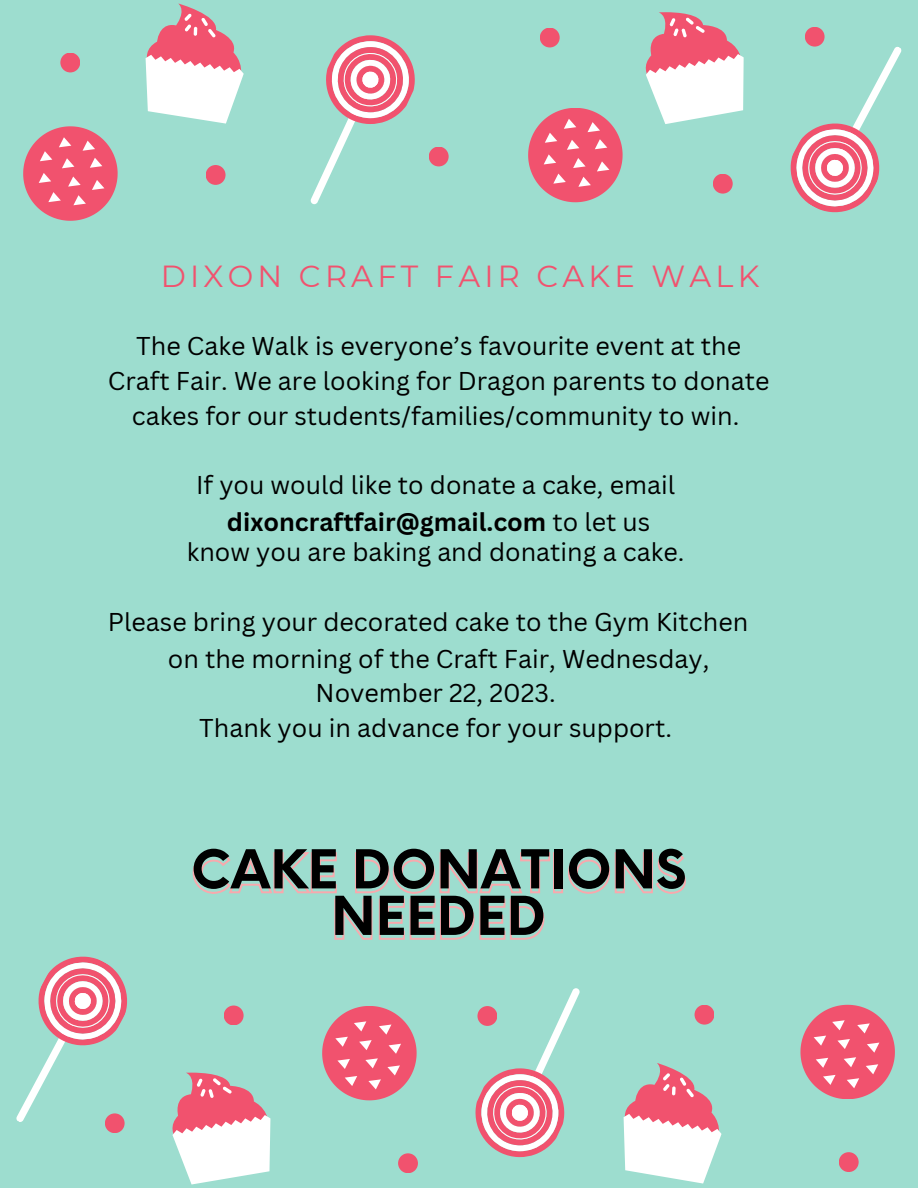
<style>
.page{position:relative;width:918px;height:1188px;background:#9dddcf}
.page>*{position:absolute;margin:0;border:0;box-sizing:border-box;transform-origin:0 0}
.t1{font:700 52.2px/46.5px "Neue Einstellung";color:#000;text-align:center}
.t2{font:30.45px "Montserrat";letter-spacing:.14em;color:#f1526e}
.t3{font:25.05px/35px "Canva Sans";color:#000;text-align:center}
.t4{font:700 25.05px "Canva Sans";color:#000}
.s1{font-weight:400}
</style>
<div class="page">
<div style="left:60px;top:53px;width:20px;height:19px;background:#f1526e"></div>
<svg style="left:23px;top:126px;width:95px;height:95px"></svg>
<svg style="left:16px;top:956px;width:111px;height:166px"></svg>
<svg style="left:105px;top:1113px;width:20px;height:20px"></svg>
<svg style="left:206px;top:165px;width:20px;height:20px"></svg>
<svg style="left:145px;top:3px;width:99px;height:121px"></svg>
<svg style="left:172px;top:1073px;width:99px;height:112px"></svg>
<div style="left:224px;top:1006px;width:20px;height:19px;background:#f1526e"></div>
<svg style="left:310px;top:35px;width:105px;height:169px"></svg>
<svg style="left:322px;top:1006px;width:95px;height:94px"></svg>
<div style="left:398px;top:1153px;width:20px;height:20px;background:#f1526e"></div>
<div style="left:429px;top:147px;width:20px;height:19px;background:#f1526e"></div>
<div style="left:540px;top:28px;width:20px;height:19px;background:#f1526e"></div>
<svg style="left:475px;top:988px;width:105px;height:169px"></svg>
<svg style="left:528px;top:108px;width:95px;height:94px"></svg>
<svg style="left:192px;top:851px;width:494px;height:89px"></svg>
<svg style="left:623px;top:1063px;width:99px;height:121px"></svg>
<div style="left:695px;top:1005px;width:19px;height:20px;background:#f1526e"></div>
<svg style="left:645px;top:12px;width:99px;height:112px"></svg>
<div style="left:713px;top:174px;width:20px;height:20px;background:#f1526e"></div>
<div style="left:839px;top:1152px;width:20px;height:20px;background:#f1526e"></div>
<svg style="left:790px;top:46px;width:112px;height:167px"></svg>
<svg style="left:805px;top:27px;width:20px;height:20px"></svg>
<svg style="left:800px;top:1005px;width:95px;height:94px"></svg>
<p class="t2" style="left:161px;top:257px;width:600px">DIXON CRAFT FAIR CAKE WALK</p>
<p class="t3" style="left:108px;top:327px;width:663px">The Cake Walk is everyone’s favourite event at the<br>Craft Fair. We are looking for Dragon parents to donate cakes for our students/families/community to win.</p>
<p class="t3" style="left:196px;top:467px;width:481px">If you would like to donate a cake, email</p>
<p class="t4" style="left:227px;top:504px;width:425px">dixoncraftfair@gmail.com <span class="s1">to let us</span></p>
<p class="t3" style="left:187px;top:534px;width:499px">know you are baking and donating a cake.</p>
<p class="t3" style="left:108px;top:603px;width:642px">Please bring your decorated cake to the Gym Kitchen</p>
<p class="t3" style="left:168px;top:640px;width:543px">on the morning of the Craft Fair, Wednesday,</p>
<p class="t3" style="left:316px;top:675px;width:242px">November 22, 2023.</p>
<p class="t3" style="left:199px;top:709px;width:474px">Thank you in advance for your support.</p>
<p class="t1" style="left:191px;top:841px;width:497px">CAKE DONATIONS<br>NEEDED</p>
</div>
